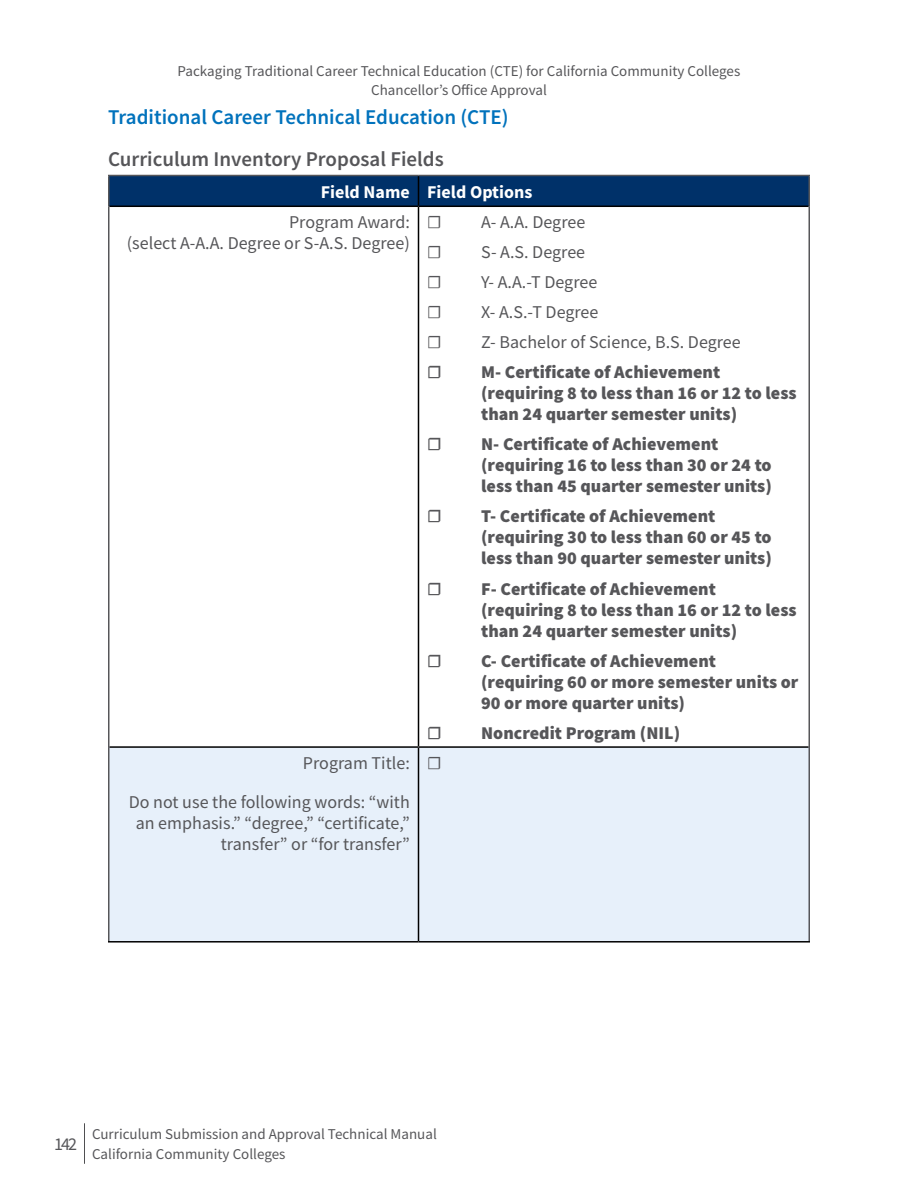
<style>
.page{position:relative;width:918px;height:1188px;background:#fff}
.page>*{position:absolute;margin:0;border:0;box-sizing:border-box;transform-origin:0 0}
.t1{font:600 21px "Source Sans Pro";color:#0072bc}
.t2{font:600 21px "Source Sans Pro";color:#565659}
.t3{font:900 18px/21px "Source Sans Pro";color:#565659}
.t4{font:18px/21px "Source Sans Pro";color:#565659;text-align:right}
.t5{font:700 18px "Source Sans Pro";color:#fff}
.t6{font:15px/19.5px "Source Sans Pro";color:#565659}
</style>
<div class="page">
<hr style="left:84px;top:1123px;width:1px;height:41px;background:#4d4d4f">
<div style="left:110px;top:176px;width:698px;height:30px;background:#003169"></div>
<div style="left:110px;top:748px;width:698px;height:193px;background:#e7f0fa"></div>
<hr style="left:108px;top:175px;width:310px;height:1px;background:#565659">
<hr style="left:108px;top:176px;width:2px;height:30px;background:#565659">
<hr style="left:418px;top:175px;width:392px;height:1px;background:#565659">
<hr style="left:808px;top:176px;width:2px;height:30px;background:#565659">
<hr style="left:108px;top:206px;width:2px;height:541px;background:#565659">
<hr style="left:808px;top:206px;width:2px;height:541px;background:#565659">
<hr style="left:108px;top:747px;width:2px;height:194px;background:#565659">
<hr style="left:808px;top:747px;width:2px;height:194px;background:#565659">
<hr style="left:418px;top:176px;width:1px;height:30px;background:#000">
<hr style="left:110px;top:206px;width:308px;height:1px;background:#000">
<hr style="left:418px;top:206px;width:390px;height:1px;background:#000">
<hr style="left:418px;top:207px;width:1px;height:539px;background:#000">
<hr style="left:110px;top:746px;width:308px;height:2px;background:#000">
<hr style="left:418px;top:746px;width:390px;height:2px;background:#000">
<hr style="left:418px;top:748px;width:1px;height:193px;background:#000">
<hr style="left:108px;top:941px;width:310px;height:2px;background:#000">
<hr style="left:418px;top:941px;width:392px;height:2px;background:#000">
<p class="t6" style="left:178px;top:61px;width:564px;text-align:center">Packaging Traditional Career Technical Education (CTE) for California Community Colleges<br>Chancellor’s Office Approval</p>
<h4 class="t1" style="left:108px;top:103px;width:402px">Traditional Career Technical Education (CTE)</h4>
<h5 class="t2" style="left:108px;top:145px;width:337px">Curriculum Inventory Proposal Fields</h5>
<p class="t5" style="left:321px;top:179px;width:91px">Field Name</p>
<p class="t5" style="left:427px;top:179px;width:107px">Field Options</p>
<p class="t4" style="left:289px;top:212px;width:122px">Program Award:</p>
<p class="t4" style="left:127px;top:233px;width:285px">(select A-A.A. Degree or S-A.S. Degree)</p>
<p class="t4" style="left:427px;top:212px;width:16px">☐</p>
<p class="t4" style="left:481px;top:212px;width:106px">A- A.A. Degree</p>
<p class="t4" style="left:427px;top:242px;width:16px">☐</p>
<p class="t4" style="left:481px;top:242px;width:106px">S- A.S. Degree</p>
<p class="t4" style="left:427px;top:272px;width:16px">☐</p>
<p class="t4" style="left:481px;top:272px;width:118px">Y- A.A.-T Degree</p>
<p class="t4" style="left:427px;top:302px;width:16px">☐</p>
<p class="t4" style="left:481px;top:302px;width:119px">X- A.S.-T Degree</p>
<p class="t4" style="left:427px;top:332px;width:16px">☐</p>
<p class="t4" style="left:481px;top:332px;width:261px">Z- Bachelor of Science, B.S. Degree</p>
<p class="t3" style="left:427px;top:362px;width:16px">☐</p>
<p class="t3" style="left:481px;top:362px;width:317px">M- Certificate of Achievement (requiring 8 to less than 16 or 12 to less than 24 quarter semester units)</p>
<p class="t3" style="left:427px;top:434px;width:16px">☐</p>
<p class="t3" style="left:481px;top:434px;width:292px">N- Certificate of Achievement (requiring 16 to less than 30 or 24 to less than 45 quarter semester units)</p>
<p class="t3" style="left:427px;top:506px;width:16px">☐</p>
<p class="t3" style="left:481px;top:506px;width:292px">T- Certificate of Achievement (requiring 30 to less than 60 or 45 to less than 90 quarter semester units)</p>
<p class="t3" style="left:427px;top:578px;width:16px">☐</p>
<p class="t3" style="left:481px;top:578px;width:317px">F- Certificate of Achievement (requiring 8 to less than 16 or 12 to less than 24 quarter semester units)</p>
<p class="t3" style="left:427px;top:650px;width:16px">☐</p>
<p class="t3" style="left:481px;top:650px;width:319px">C- Certificate of Achievement (requiring 60 or more semester units or<br>90 or more quarter units)</p>
<p class="t3" style="left:427px;top:722px;width:16px">☐</p>
<p class="t3" style="left:481px;top:722px;width:201px">Noncredit Program (NIL)</p>
<p class="t4" style="left:303px;top:753px;width:108px">Program Title:</p>
<p class="t4" style="left:129px;top:792px;width:283px">Do not use the following words: “with an emphasis.” “degree,” “certificate,” transfer” or “for transfer”</p>
<p class="t4" style="left:427px;top:753px;width:16px">☐</p>
<p class="t4" style="left:54px;top:1134px;width:24px">142</p>
<p class="t6" style="left:92px;top:1125px;width:346px">Curriculum Submission and Approval Technical Manual<br>California Community Colleges</p>
</div>
